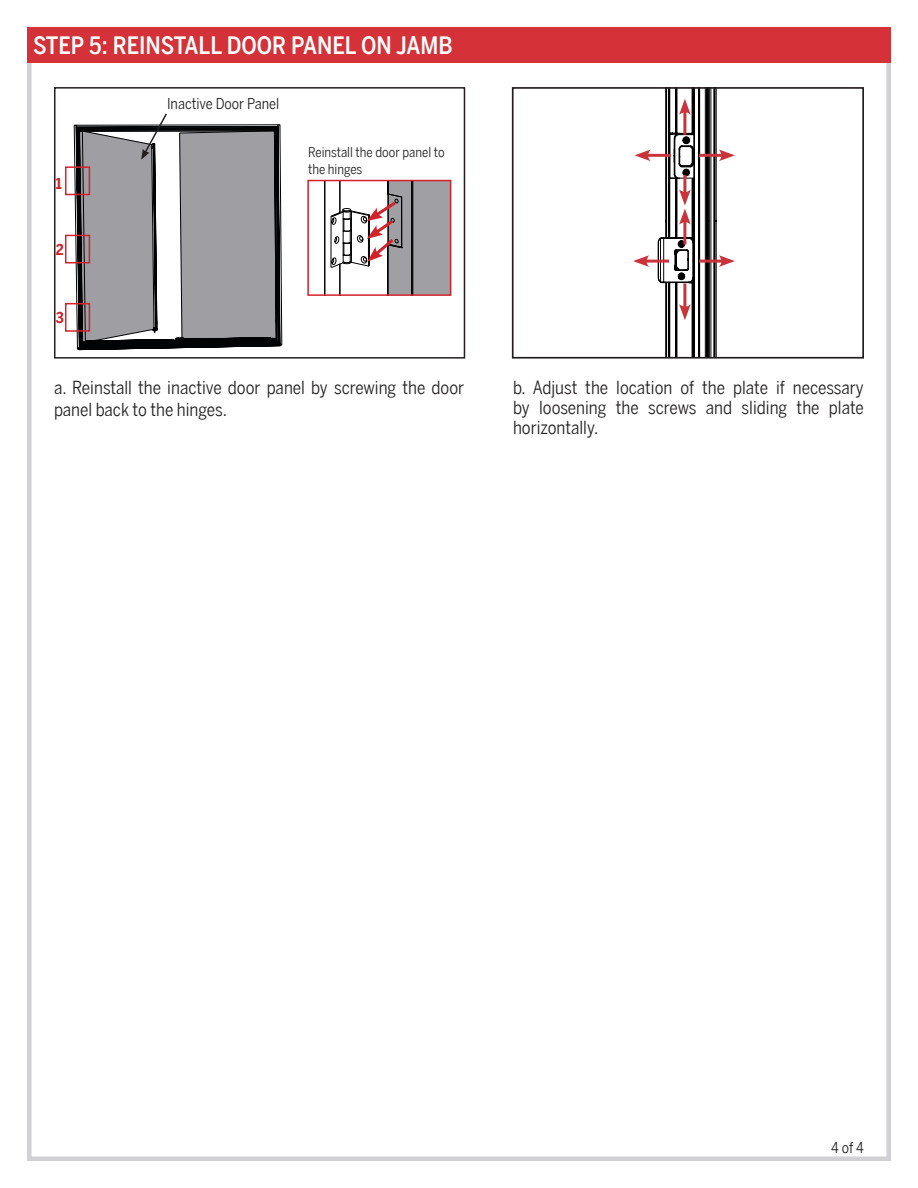
<style>
.page{position:relative;width:918px;height:1188px;background:#fff}
.page>*{position:absolute;margin:0;border:0;box-sizing:border-box;transform-origin:0 0}
.t1{font:500 24px "Benton Sans Cond";color:#fff}
.t2{font:18px/19.8px "Benton Sans Cond";color:#231f20}
.t3{font:15px "Benton Sans Cond";color:#231f20}
.t4{font:700 15px "Benton Sans Cond";color:#d2232a}
.t5{font:13.5px/16.2px "Benton Sans Cond";color:#231f20}
</style>
<div class="page">
<div style="left:27px;top:27px;width:864px;height:36px;background:#d43238"></div>
<div style="left:54px;top:87px;width:411px;height:272px;border:2px solid #231f20"></div>
<div style="left:65px;top:166px;width:25px;height:29px;border:2px solid #d2232a"></div>
<div style="left:65px;top:303px;width:25px;height:29px;border:2px solid #d2232a"></div>
<div style="left:65px;top:235px;width:25px;height:28px;border:2px solid #d2232a"></div>
<div style="left:307px;top:180px;width:144px;height:116px;border:2px solid #d2232a"></div>
<svg style="left:308px;top:181px;width:143px;height:114px"></svg>
<svg style="left:73px;top:87px;width:210px;height:272px"></svg>
<div style="left:512px;top:87px;width:352px;height:272px;border:2px solid #231f20"></div>
<svg style="left:607px;top:87px;width:129px;height:272px"></svg>
<p class="t1" style="left:33px;top:32px;width:421px">STEP 5: REINSTALL DOOR PANEL ON JAMB</p>
<p class="t4" style="left:56px;top:174px;width:8px">1</p>
<p class="t4" style="left:56px;top:241px;width:9px">2</p>
<p class="t4" style="left:56px;top:309px;width:10px">3</p>
<p class="t3" style="left:167px;top:94px;width:114px">Inactive Door Panel</p>
<p class="t5" style="left:308px;top:144px;width:138px">Reinstall the door panel to the hinges</p>
<p class="t2" style="left:54px;top:377px;width:412px;line-height:21.6px">a. Reinstall the inactive door panel by screwing the door panel back to the hinges.</p>
<p class="t2" style="left:513px;top:378px;width:353px;text-align:justify">b. Adjust the location of the plate if necessary by loosening the screws and sliding the plate horizontally.</p>
<p class="t3" style="left:831px;top:1139px;width:34px">4 of 4</p>
</div>
